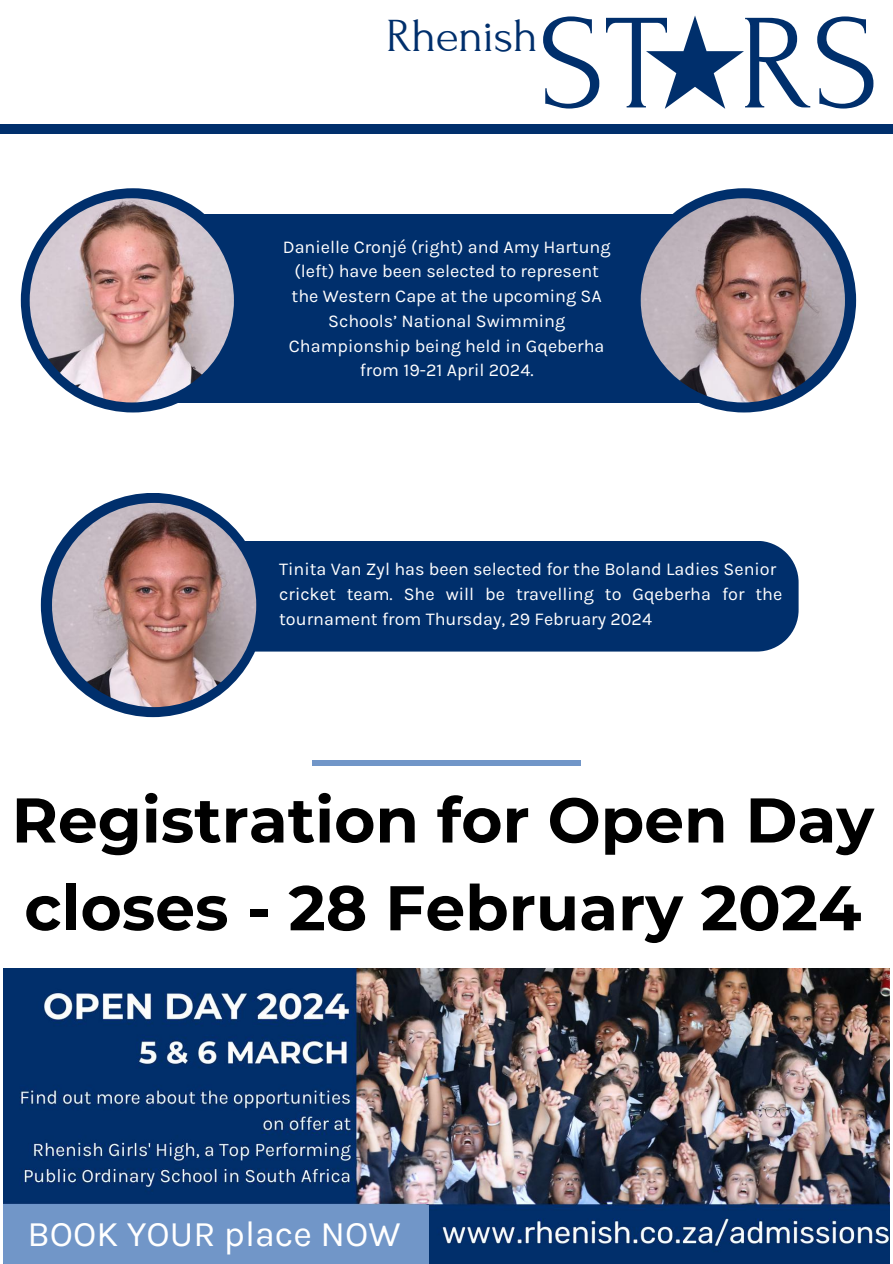
<style>
.page{position:relative;width:893px;height:1264px;background:#fff}
.page>*{position:absolute;margin:0;border:0;box-sizing:border-box;transform-origin:0 0}
.t1{font:135.75px "Forum";color:#002f6c}
.t2{font:700 63px/87.8px "Montserrat";color:#000}
.t3{font:47.55px "Forum";letter-spacing:-.015em;color:#002f6c}
.t4{font:36px "Karla";color:#fff}
.t5{font:18px/24.8px "Karla";color:#fff;text-align:center}
</style>
<div class="page">
<div style="left:245px;top:541px;width:553px;height:110px;background:#002f6c"></div>
<svg style="left:646px;top:15px;width:98px;height:94px"></svg>
<div style="left:0;top:124px;width:892px;height:9px;background:#002f6c"></div>
<div style="left:100px;top:214px;width:608px;height:188px;background:#002f6c"></div>
<div style="left:21px;top:188px;width:224px;height:224px;background:#002f6c;border-radius:50%"></div>
<img style="left:30px;top:198px;width:204px;height:204px;border-radius:50%">
<div style="left:41px;top:493px;width:224px;height:224px;background:#002f6c;border-radius:50%"></div>
<img style="left:52px;top:503px;width:204px;height:204px;border-radius:50%">
<div style="left:631px;top:188px;width:225px;height:224px;background:#002f6c;border-radius:50%"></div>
<img style="left:640px;top:198px;width:204px;height:204px;border-radius:50%">
<img style="left:4px;top:968px;width:885px;height:295px">
<div style="left:313px;top:760px;width:267px;height:5px;background:#7196c8"></div>
<div style="left:4px;top:1204px;width:425px;height:59px;background:#7196c8"></div>
<h1 class="t1" style="left:538px;top:-9px;width:342px">ST RS</h1>
<h3 class="t3" style="left:386px;top:10px;width:153px">Rhenish</h3>
<p class="t5" style="left:283px;top:234px;width:329px">Danielle Cronjé (right) and Amy Hartung (left) have been selected to represent the Western Cape at the upcoming SA Schools’ National Swimming Championship being held in Gqeberha from 19-21 April 2024.</p>
<p class="t5" style="left:279px;top:556px;width:504px;text-align:left">Tinita Van Zyl has been selected for the Boland Ladies Senior cricket team. She will be travelling to Gqeberha for the tournament from Thursday, 29 February 2024</p>
<h2 class="t2" style="left:12px;top:776px;width:863px">Registration for Open Day closes - 28 February 2024</h2>
<h3 class="t4" style="left:27px;top:1212px;width:374px">BOOK YOUR place NOW</h3>
</div>
